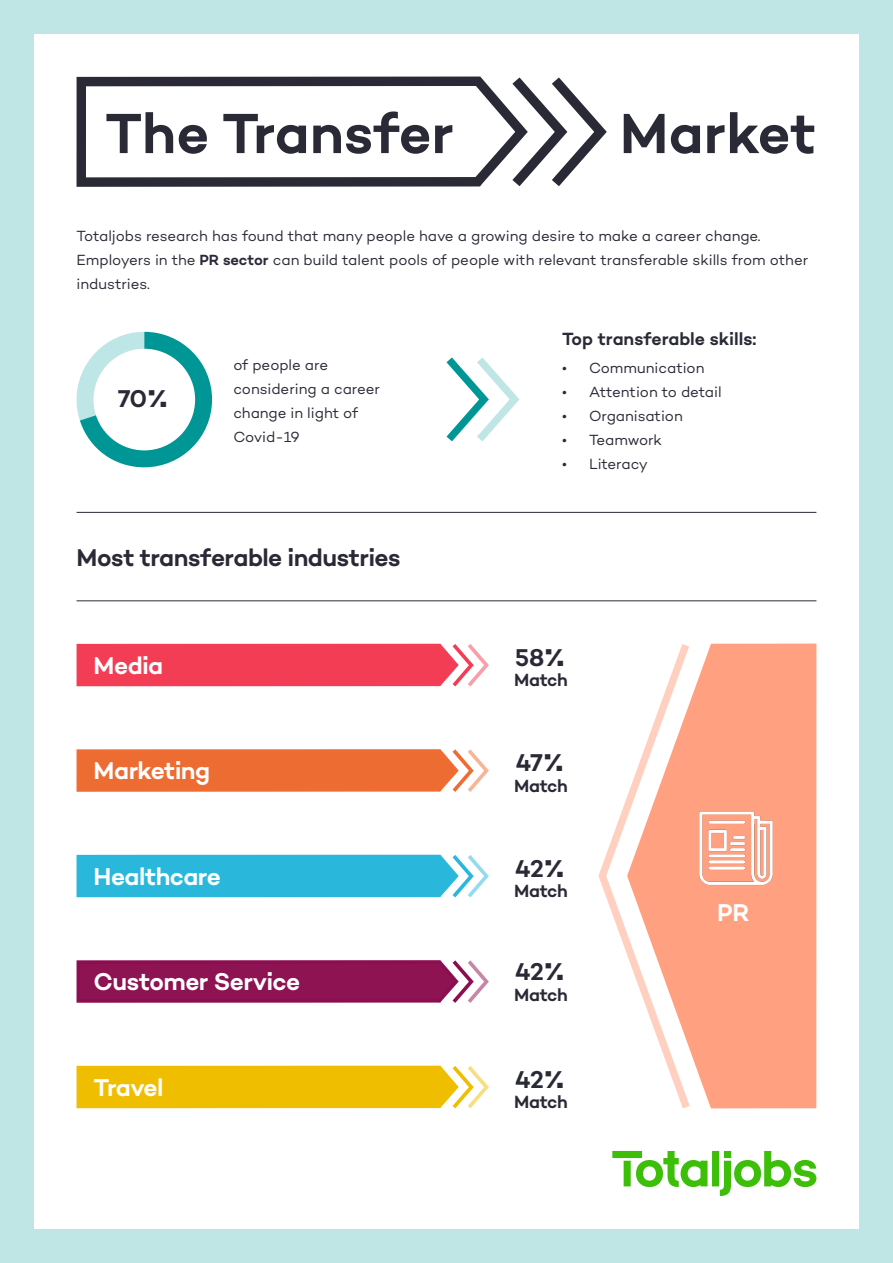
<style>
.page{position:relative;width:893px;height:1263px;background:#bfe5e5}
.page>*{position:absolute;margin:0;border:0;box-sizing:border-box;transform-origin:0 0}
.t1{font:700 57.6px "Total Sans";color:#292a36}
.t2{font:700 24.75px "Total Sans";letter-spacing:-.025em;color:#fff}
.t3{font:700 24.75px "Total Sans";letter-spacing:-.025em;color:#292a36}
.t4{font:700 18px "Total Sans";letter-spacing:-.01em;color:#292a36}
.t5{font:15px/24px "Total Sans";letter-spacing:-.005em;color:#292a36}
.s1{font-weight:700}
</style>
<div class="page">
<div style="left:34px;top:34px;width:825px;height:1195px;background:#fff"></div>
<div style="left:696px;top:643px;width:121px;height:466px;background:#ffa080"></div>
<svg style="left:446px;top:357px;width:74px;height:85px"></svg>
<svg style="left:612px;top:1151px;width:204px;height:45px"></svg>
<svg style="left:76px;top:332px;width:136px;height:135px"></svg>
<div style="left:93px;top:349px;width:102px;height:101px;background:#fff;border-radius:50%"></div>
<svg style="left:76px;top:76px;width:427px;height:111px"></svg>
<svg style="left:503px;top:77px;width:104px;height:110px"></svg>
<svg style="left:76px;top:854px;width:413px;height:44px;background:#41bfdf"></svg>
<svg style="left:598px;top:644px;width:98px;height:465px"></svg>
<hr style="left:77px;top:512px;width:739px;height:1px;background:#292a36">
<hr style="left:77px;top:600px;width:739px;height:1px;background:#292a36">
<svg style="left:76px;top:643px;width:413px;height:44px;background:#f45268"></svg>
<svg style="left:76px;top:749px;width:413px;height:43px;background:#ef7944"></svg>
<svg style="left:76px;top:1065px;width:413px;height:44px;background:#f1c51c"></svg>
<svg style="left:76px;top:960px;width:413px;height:43px;background:#972761"></svg>
<img style="left:682px;top:796px;width:109px;height:100px">
<h1 class="t1" style="left:105px;top:99px;width:351px">The Transfer</h1>
<h1 class="t1" style="left:620px;top:99px;width:198px">Market</h1>
<p class="t5" style="left:77px;top:224px;width:733px">Totaljobs research has found that many people have a growing desire to make a career change.<br>Employers in the <span class="s1">PR sector</span> can build talent pools of people with relevant transferable skills from other industries.</p>
<h2 class="t3" style="left:118px;top:384px;width:53px">70%</h2>
<p class="t5" style="left:233px;top:352px;width:148px">of people are considering a career change in light of<br>Covid-19</p>
<h2 class="t3" style="left:77px;top:543px;width:325px">Most transferable industries</h2>
<h2 class="t2" style="left:94px;top:650px;width:71px">Media</h2>
<h2 class="t2" style="left:94px;top:756px;width:118px">Marketing</h2>
<h2 class="t2" style="left:94px;top:861px;width:129px">Healthcare</h2>
<h2 class="t2" style="left:94px;top:967px;width:208px">Customer Service</h2>
<h2 class="t2" style="left:94px;top:1072px;width:71px">Travel</h2>
<p class="t4" style="left:562px;top:328px;width:196px">Top transferable skills:</p>
<p class="t5" style="left:562px;top:356px;width:144px">• Communication</p>
<p class="t5" style="left:562px;top:380px;width:161px">• Attention to detail</p>
<p class="t5" style="left:562px;top:404px;width:122px">• Organisation</p>
<p class="t5" style="left:562px;top:428px;width:101px">• Teamwork</p>
<p class="t5" style="left:562px;top:452px;width:87px">• Literacy</p>
<h2 class="t3" style="left:515px;top:642px;width:54px">58%</h2>
<p class="t4" style="left:514px;top:669px;width:55px">Match</p>
<h2 class="t3" style="left:516px;top:748px;width:52px">47%</h2>
<p class="t4" style="left:514px;top:775px;width:55px">Match</p>
<h2 class="t3" style="left:515px;top:853px;width:53px">42%</h2>
<p class="t4" style="left:514px;top:880px;width:55px">Match</p>
<h2 class="t3" style="left:515px;top:957px;width:53px">42%</h2>
<p class="t4" style="left:514px;top:984px;width:55px">Match</p>
<h2 class="t3" style="left:515px;top:1064px;width:53px">42%</h2>
<p class="t4" style="left:514px;top:1091px;width:55px">Match</p>
<h2 class="t2" style="left:717px;top:898px;width:34px">PR</h2>
</div>
